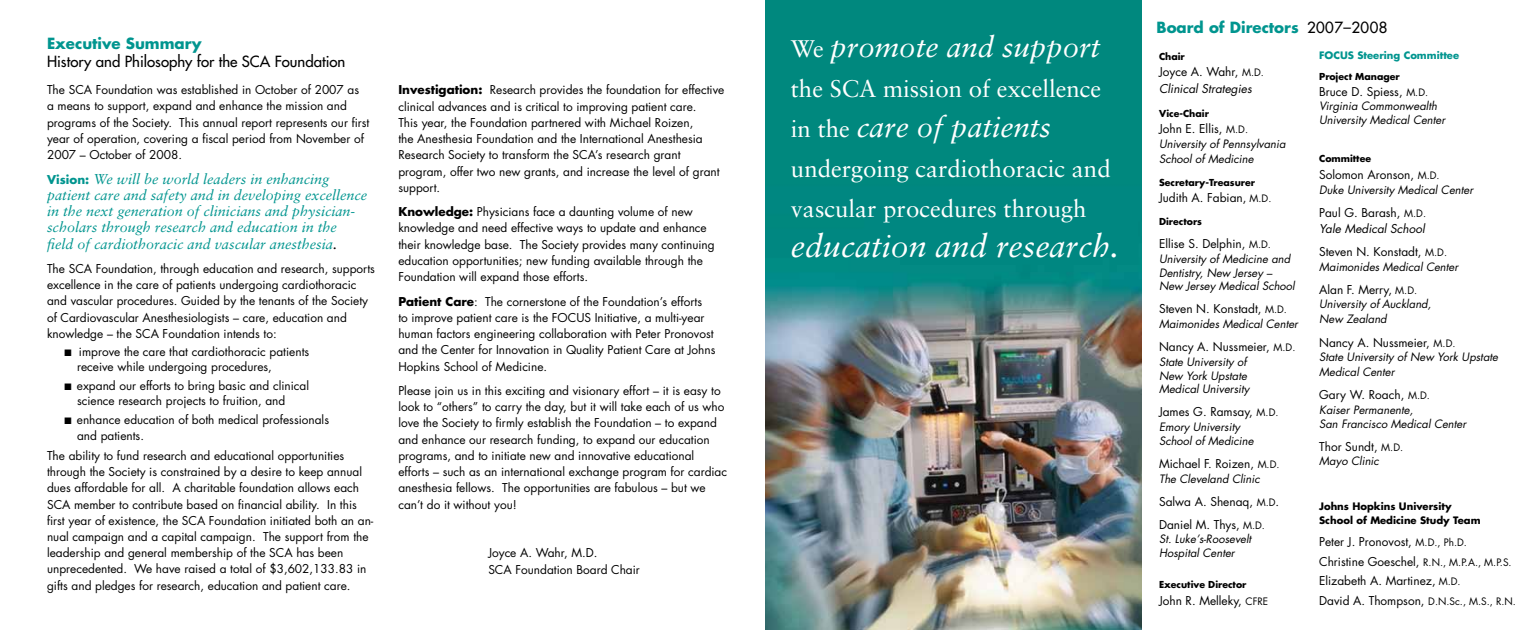
<style>
.page{position:relative;width:1530px;height:630px;background:#fff}
.page>*{position:absolute;margin:0;border:0;box-sizing:border-box;transform-origin:0 0}
.t1{font:italic 32.12px "Sabon";color:#fff}
.t2{font:italic 29.38px "Sabon";color:#fff}
.t3{font:24.12px/40.1px "Sabon";color:#fff}
.t4{font:700 15px "Futura";color:#00958f}
.t5{font:15px "Futura";color:#000}
.t6{font:italic 14.38px/16.2px "Sabon";color:#00958f}
.t7{font:11.88px/16.2px "Futura";color:#000}
.t8{font:italic 11.88px/16.2px "Futura";color:#000}
.t9{font:italic 11.25px/13.8px "Futura";color:#000}
.t10{font:700 10px/13.8px "Futura";color:#000}
.t11{font:10px "Futura";color:#000}
.t12{font:700 10px "Futura";color:#00958f}
.t13{font:700 9.38px "Futura";color:#000}
.s1{font-family:"Futura";font-weight:700;font-style:normal;font-size:11.88px}
.s2{color:#000}
.s3{font-weight:700}
.s4{font-style:normal;font-size:24.12px}
.s5{font-weight:400;color:#000}
.s6{font-size:10px}
.s7{font-style:normal}
.s8{font-style:normal;font-size:10px}
.s9{font-size:11.88px}
</style>
<div class="page">
<img style="left:765px;top:0;width:376px;height:630px">
<p class="t4" style="left:47px;top:33px;width:156px">Executive Summary</p>
<p class="t5" style="left:47px;top:52px;width:300px">History and Philosophy for the SCA Foundation</p>
<p class="t7" style="left:47px;top:82px;width:324px">The SCA Foundation was established in October of 2007 as<br>a means to support, expand and enhance the mission and programs of the Society. This annual report represents our first year of operation, covering a fiscal period from November of 2007 – October of 2008.</p>
<p class="t6" style="left:47px;top:170px;width:322px"><span class="s1">Vision:</span> We will be world leaders in enhancing patient care and safety and in developing excellence in the next generation of clinicians and physician&shy;scholars through research and education in the<br>field of cardiothoracic and vascular anesthesia<span class="s2">.</span></p>
<p class="t7" style="left:47px;top:260px;width:329px">The SCA Foundation, through education and research, supports excellence in the care of patients undergoing cardiothoracic and vascular procedures. Guided by the tenants of the Society of Cardiovascular Anesthesiologists – care, education and knowledge – the SCA Foundation intends to:</p>
<p class="t7" style="left:77px;top:344px;width:234px;line-height:15px;text-indent:-13px">■ improve the care that cardiothoracic patients receive while undergoing procedures,</p>
<p class="t7" style="left:77px;top:378px;width:234px;line-height:15px;text-indent:-13px">■ expand our efforts to bring basic and clinical science research projects to fruition, and</p>
<p class="t7" style="left:77px;top:411px;width:254px;text-indent:-13px">■ enhance education of both medical professionals and patients.</p>
<p class="t7" style="left:47px;top:447px;width:328px">The ability to fund research and educational opportunities through the Society is constrained by a desire to keep annual dues affordable for all. A charitable foundation allows each SCA member to contribute based on financial ability. In this first year of existence, the SCA Foundation initiated both an an&shy;nual campaign and a capital campaign. The support from the leadership and general membership of the SCA has been unprecedented. We have raised a total of $3,602,133.83 in gifts and pledges for research, education and patient care.</p>
<p class="t7" style="left:398px;top:82px;width:327px"><span class="s3">Investigation:</span> Research provides the foundation for effective clinical advances and is critical to improving patient care.<br>This year, the Foundation partnered with Michael Roizen,<br>the Anesthesia Foundation and the International Anesthesia Research Society to transform the SCA’s research grant program, offer two new grants, and increase the level of grant support.</p>
<p class="t7" style="left:398px;top:204px;width:318px"><span class="s3">Knowledge:</span> Physicians face a daunting volume of new knowledge and need effective ways to update and enhance their knowledge base. The Society provides many continuing education opportunities; new funding available through the Foundation will expand those efforts.</p>
<p class="t7" style="left:398px;top:293px;width:319px"><span class="s3">Patient Care</span>: The cornerstone of the Foundation’s efforts<br>to improve patient care is the FOCUS Initiative, a multi-year human factors engineering collaboration with Peter Pronovost and the Center for Innovation in Quality Patient Care at Johns Hopkins School of Medicine.</p>
<p class="t7" style="left:398px;top:382px;width:330px">Please join us in this exciting and visionary effort – it is easy to look to “others” to carry the day, but it will take each of us who love the Society to firmly establish the Foundation – to expand and enhance our research funding, to expand our education programs, and to initiate new and innovative educational efforts – such as an international exchange program for cardiac anesthesia fellows. The opportunities are fabulous – but we can’t do it without you!</p>
<p class="t7" style="left:488px;top:545px;width:153px">Joyce A. Wahr, M.D.<br>SCA Foundation Board Chair</p>
<h2 class="t2" style="left:791px;top:30px;width:311px"><span class="s4">We</span> promote and support</h2>
<h3 class="t3" style="left:791px;top:68px;width:312px">the SCA mission of excellence</h3>
<h2 class="t2" style="left:791px;top:110px;width:262px"><span class="s4">in the</span> care of patients</h2>
<h3 class="t3" style="left:791px;top:148px;width:321px">undergoing cardiothoracic and vascular procedures through</h3>
<h1 class="t1" style="left:791px;top:228px;width:330px">education and research.</h1>
<p class="t4" style="left:1157px;top:17px;width:233px">Board of Directors <span class="s5">2007–2008</span></p>
<p class="t12" style="left:1319px;top:48px;width:141px">FOCUS Steering Committee</p>
<p class="t13" style="left:1319px;top:70px;width:82px">Project Manager</p>
<p class="t7" style="left:1319px;top:83px;width:111px">Bruce D. Spiess, <span class="s6">M.D.</span></p>
<p class="t9" style="left:1319px;top:99px;width:127px">Virginia Commonwealth<br>University Medical Center</p>
<p class="t13" style="left:1319px;top:152px;width:53px">Committee</p>
<p class="t7" style="left:1319px;top:167px;width:122px">Solomon Aronson, <span class="s6">M.D.</span></p>
<p class="t9" style="left:1319px;top:183px;width:155px">Duke University Medical Center</p>
<p class="t8" style="left:1319px;top:205px;width:108px;line-height:15.9px"><span class="s7">Paul G. Barash,</span> <span class="s8">M.D.<br></span>Yale Medical School</p>
<p class="t7" style="left:1319px;top:243px;width:130px">Steven N. Konstadt, <span class="s6">M.D.</span></p>
<p class="t9" style="left:1319px;top:260px;width:141px">Maimonides Medical Center</p>
<p class="t7" style="left:1319px;top:281px;width:100px">Alan F. Merry, <span class="s6">M.D.</span></p>
<p class="t9" style="left:1319px;top:297px;width:114px;line-height:15px">University of Auckland,<br>New Zealand</p>
<p class="t7" style="left:1319px;top:334px;width:138px">Nancy A. Nussmeier, <span class="s6">M.D.</span></p>
<p class="t9" style="left:1319px;top:349px;width:180px;line-height:15px">State University of New York Upstate<br>Medical Center</p>
<p class="t7" style="left:1319px;top:387px;width:112px">Gary W. Roach, <span class="s6">M.D.</span></p>
<p class="t9" style="left:1319px;top:403px;width:149px">Kaiser Permanente,<br>San Francisco Medical Center</p>
<p class="t7" style="left:1319px;top:438px;width:86px">Thor Sundt, <span class="s6">M.D.</span></p>
<p class="t9" style="left:1319px;top:454px;width:61px">Mayo Clinic</p>
<p class="t10" style="left:1319px;top:499px;width:163px">Johns Hopkins University<br>School of Medicine Study Team</p>
<p class="t7" style="left:1319px;top:531px;width:194px;line-height:19.9px">Peter J. Pronovost, <span class="s6">M.D., Ph.D.<br></span>Christine Goeschel, <span class="s6">R.N., M.P.A., M.P.S.<br></span>Elizabeth A. Martinez, <span class="s6">M.D.</span></p>
<p class="t11" style="left:1319px;top:595px;width:198px"><span class="s9">David A. Thompson,</span> D.N.Sc., M.S., R.N.</p>
<p class="t13" style="left:1159px;top:50px;width:27px">Chair</p>
<p class="t8" style="left:1159px;top:64px;width:107px"><span class="s7">Joyce A. Wahr,</span> <span class="s8">M.D.<br></span>Clinical Strategies</p>
<p class="t13" style="left:1159px;top:107px;width:51px">Vice-Chair</p>
<p class="t7" style="left:1159px;top:121px;width:91px">John E. Ellis, <span class="s6">M.D.</span></p>
<p class="t9" style="left:1159px;top:136px;width:128px;line-height:15px">University of Pennsylvania<br>School of Medicine</p>
<p class="t13" style="left:1159px;top:176px;width:98px">Secretary-Treasurer</p>
<p class="t7" style="left:1159px;top:189px;width:114px">Judith A. Fabian, <span class="s6">M.D.</span></p>
<p class="t13" style="left:1159px;top:215px;width:45px">Directors</p>
<p class="t7" style="left:1159px;top:236px;width:113px">Ellise S. Delphin, <span class="s6">M.D.</span></p>
<p class="t9" style="left:1159px;top:252px;width:137px">University of Medicine and<br>Dentistry, New Jersey –<br>New Jersey Medical School</p>
<p class="t7" style="left:1159px;top:301px;width:130px">Steven N. Konstadt, <span class="s6">M.D.</span></p>
<p class="t9" style="left:1159px;top:317px;width:141px">Maimonides Medical Center</p>
<p class="t7" style="left:1159px;top:339px;width:138px">Nancy A. Nussmeier, <span class="s6">M.D.</span></p>
<p class="t9" style="left:1159px;top:355px;width:92px">State University of<br>New York Upstate<br>Medical University</p>
<p class="t7" style="left:1159px;top:404px;width:121px">James G. Ramsay, <span class="s6">M.D.</span></p>
<p class="t9" style="left:1159px;top:420px;width:96px">Emory University<br>School of Medicine</p>
<p class="t7" style="left:1159px;top:455px;width:122px">Michael F. Roizen, <span class="s6">M.D.</span></p>
<p class="t9" style="left:1159px;top:471px;width:102px">The Cleveland Clinic</p>
<p class="t7" style="left:1159px;top:490px;width:122px;line-height:23.1px">Salwa A. Shenaq, <span class="s6">M.D</span>.<br>Daniel M. Thys, <span class="s6">M.D.</span></p>
<p class="t9" style="left:1159px;top:532px;width:94px">St. Luke’s-Roosevelt<br>Hospital Center</p>
<p class="t13" style="left:1159px;top:578px;width:89px">Executive Director</p>
<p class="t7" style="left:1159px;top:592px;width:111px">John R. Melleky, <span class="s6">CFRE</span></p>
</div>
